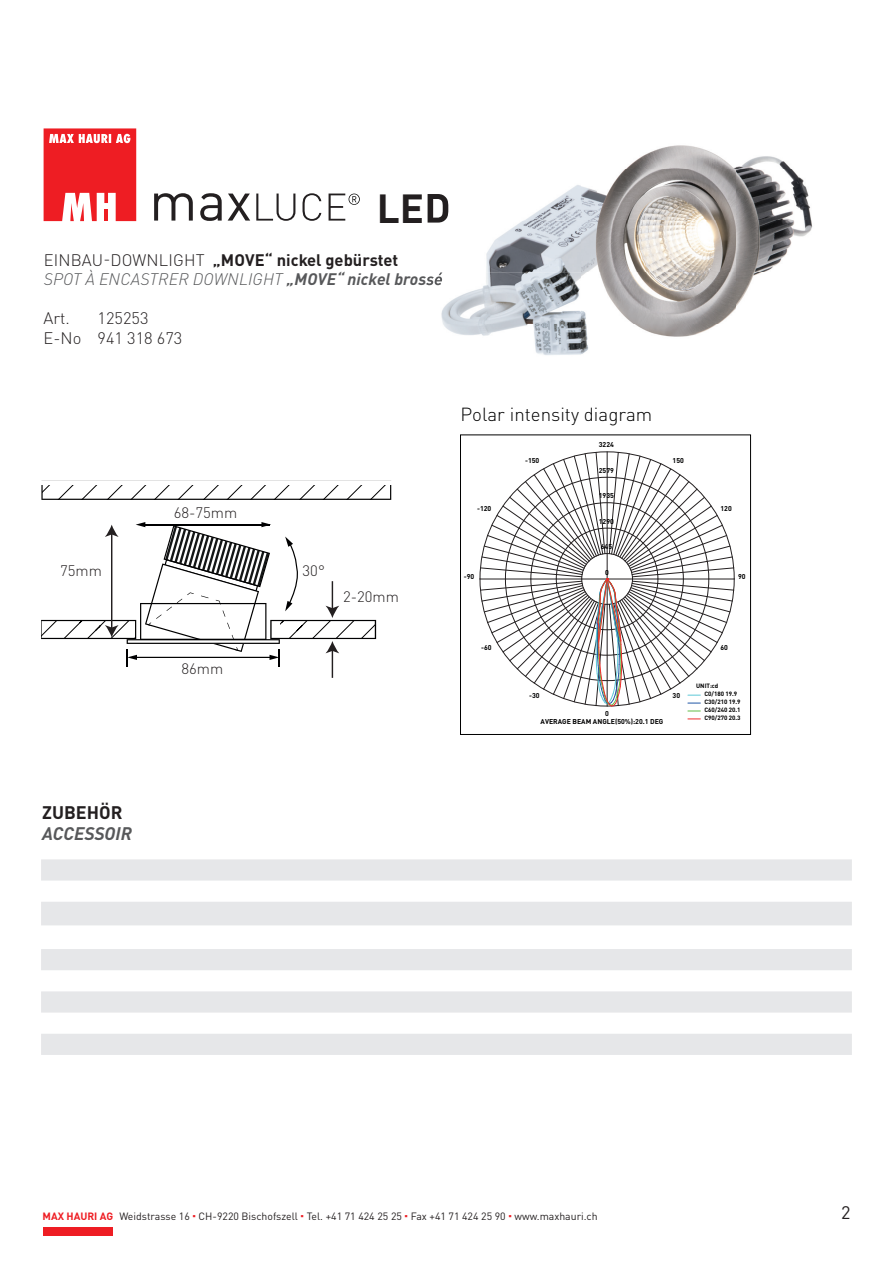
<style>
.page{position:relative;width:893px;height:1263px;background:#fff}
.page>*{position:absolute;margin:0;border:0;box-sizing:border-box;transform-origin:0 0}
.t1{font:700 40.2px "DINOT";color:#231f20}
.t2{font:300 18.75px "DINOT";color:#000001}
.t3{font:italic 700 18px "DINOT";color:#57585a}
.t4{font:700 18px "DINOT";color:#231f20}
.t5{font:18px "DINOT";color:#231f20}
.t6{font:italic 300 16.5px/19.5px "DINOT";letter-spacing:.01em;color:#57585a}
.t7{font:300 16.5px/19.5px "DINOT";color:#231f20}
.t8{font:300 15px "DINOT";color:#231f20}
.t9{font:10.5px "DINOT";color:#231f20}
.t10{font:700 6.9px "DINOT";color:#000001}
.t11{font:700 6.15px/7.9px "DINOT";letter-spacing:-.005em;color:#000001}
.s1{font-style:normal;color:#231f20}
.s2{font-weight:700;font-style:normal;color:#231f20}
.s3{font-weight:700}
.s4{font-weight:700;color:#ee1d23}
.s5{font-family:"Arial";font-weight:900;color:#ee1d23}
</style>
<div class="page">
<div style="left:43px;top:1227px;width:70px;height:8px;background:#ee1d23"></div>
<svg style="left:44px;top:128px;width:92px;height:93px"></svg>
<svg style="left:154px;top:193px;width:39px;height:28px"></svg>
<svg style="left:200px;top:193px;width:22px;height:28px"></svg>
<svg style="left:228px;top:194px;width:22px;height:27px"></svg>
<svg style="left:256px;top:194px;width:39px;height:27px"></svg>
<svg style="left:302px;top:193px;width:19px;height:28px"></svg>
<svg style="left:329px;top:194px;width:31px;height:27px"></svg>
<svg style="left:41px;top:859px;width:811px;height:196px;fill:#e6e7e9"></svg>
<img style="left:428px;top:145px;width:385px;height:210px">
<img style="left:427px;top:194px;width:21px;height:29px">
<img style="left:427px;top:272px;width:15px;height:13px">
<svg style="left:41px;top:485px;width:350px;height:15px"></svg>
<svg style="left:41px;top:522px;width:335px;height:156px"></svg>
<svg style="left:688px;top:719px;width:12px;height:1px"></svg>
<svg style="left:479px;top:451px;width:256px;height:261px"></svg>
<div style="left:460px;top:434px;width:291px;height:301px;border:1px solid #000001"></div>
<h1 class="t1" style="left:377px;top:182px;width:75px">LED</h1>
<h3 class="t6" style="left:44px;top:250px;width:400px"><span class="s1">EINBAU-DOWNLIGHT</span> <span class="s2">„MOVE“ nickel gebürstet<br></span>SPOT À ENCASTRER DOWNLIGHT <span class="s3">„MOVE“ nickel brossé</span></h3>
<h3 class="t7" style="left:44px;top:308px;width:28px">Art.</h3>
<h3 class="t7" style="left:44px;top:308px;width:140px;text-indent:54px">125253<br>E-No 941 318 673</h3>
<h3 class="t8" style="left:60px;top:561px;width:43px">75mm</h3>
<h3 class="t8" style="left:174px;top:503px;width:65px">68-75mm</h3>
<h3 class="t8" style="left:181px;top:659px;width:43px">86mm</h3>
<h3 class="t8" style="left:303px;top:562px;width:24px">30°</h3>
<h3 class="t8" style="left:343px;top:587px;width:57px">2-20mm</h3>
<h2 class="t2" style="left:460px;top:403px;width:193px">Polar intensity diagram</h2>
<p class="t10" style="left:599px;top:440px;width:17px">3224</p>
<p class="t10" style="left:525px;top:456px;width:16px">-150</p>
<p class="t10" style="left:673px;top:456px;width:13px">150</p>
<p class="t10" style="left:599px;top:466px;width:17px">2579</p>
<p class="t10" style="left:599px;top:491px;width:17px">1935</p>
<p class="t10" style="left:477px;top:504px;width:16px">-120</p>
<p class="t10" style="left:720px;top:504px;width:13px">120</p>
<p class="t10" style="left:599px;top:517px;width:17px">1290</p>
<p class="t10" style="left:601px;top:542px;width:13px">645</p>
<p class="t10" style="left:464px;top:572px;width:12px">-90</p>
<p class="t10" style="left:605px;top:567px;width:5px">0</p>
<p class="t10" style="left:738px;top:572px;width:9px">90</p>
<p class="t10" style="left:481px;top:643px;width:12px">-60</p>
<p class="t10" style="left:720px;top:643px;width:9px">60</p>
<p class="t10" style="left:529px;top:691px;width:12px">-30</p>
<p class="t11" style="left:704px;top:682px;width:38px;text-indent:-8px">UNIT:cd<br>C0/180 19.9<br>C30/210 19.9<br>C60/240 20.1<br>C90/270 20.3</p>
<p class="t10" style="left:541px;top:717px;width:124px">AVERAGE BEAM ANGLE(50%):20.1 DEG</p>
<p class="t10" style="left:673px;top:691px;width:9px">30</p>
<p class="t10" style="left:605px;top:709px;width:5px">0</p>
<h3 class="t4" style="left:42px;top:800px;width:82px">ZUBEHÖR</h3>
<h3 class="t3" style="left:42px;top:822px;width:91px">ACCESSOIR</h3>
<p class="t9" style="left:43px;top:1209px;width:557px"><span class="s4">MAX HAURI AG</span> Weidstrasse 16 <span class="s5">∙</span> CH-9220 Bischofszell <span class="s5">∙</span> Tel. +41 71 424 25 25 <span class="s5">∙</span> Fax +41 71 424 25 90 <span class="s5">∙</span> www.maxhauri.ch</p>
<h3 class="t5" style="left:841px;top:1201px;width:11px">2</h3>
</div>
